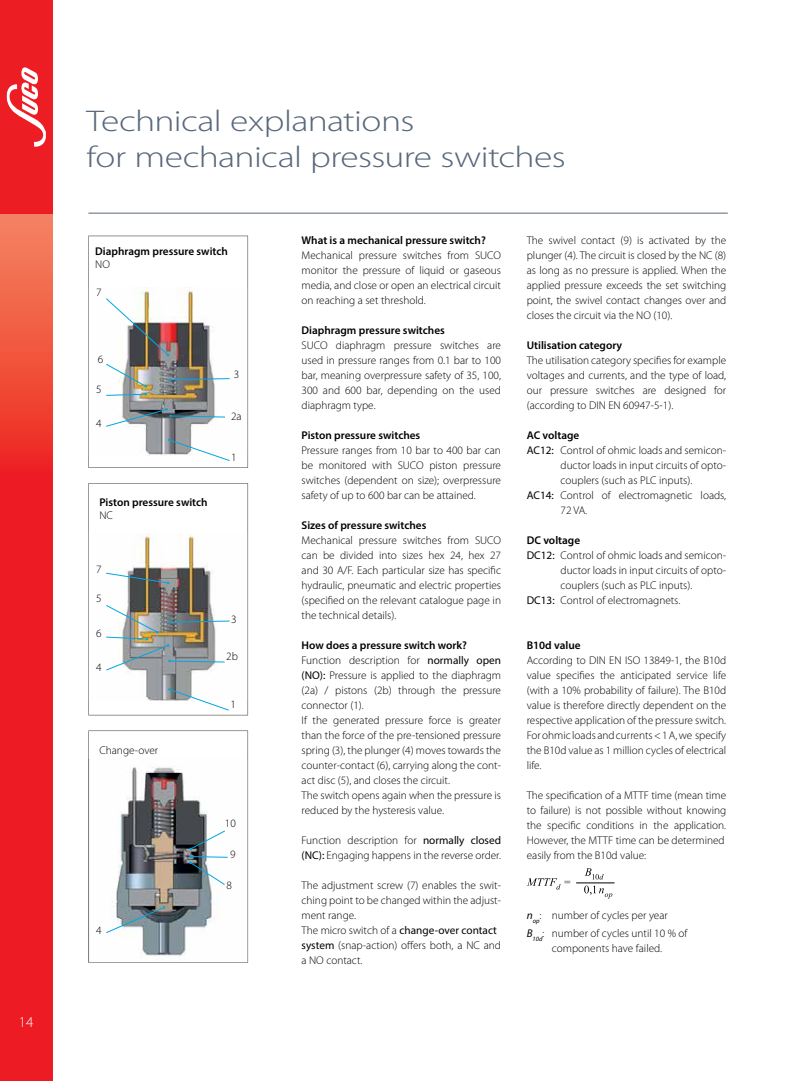
<style>
.page{position:relative;width:798px;height:1081px;background:#fff}
.page>*{position:absolute;margin:0;border:0;box-sizing:border-box;transform-origin:0 0}
.t1{font:300 30px/36px "Myriad Pro";letter-spacing:-.02em;color:#58687b;scale:1.25 1}
.t2{font:300 15px "Myriad Pro";color:#fff}
.t3{font:300 11.25px/15px "Myriad Pro";color:#000}
.t4{font:600 11.25px/13.5px "Myriad Pro";color:#000}
.s1{font-weight:300}
.s2{font-weight:600}
.s3{font-weight:400}
.s4{font-weight:400;font-style:italic}
</style>
<div class="page">
<div style="left:0;top:0;width:53px;height:213px;background:#ed1d24"></div>
<svg style="left:7px;top:67px;width:39px;height:80px"></svg>
<svg style="left:0;top:214px;width:53px;height:867px;background:#ee2d2c"></svg>
<hr style="left:0;top:213px;width:53px;height:1px;background:#ed1c24">
<svg style="left:89px;top:236px;width:159px;height:232px"></svg>
<img style="left:89px;top:288px;width:159px;height:167px">
<svg style="left:89px;top:483px;width:159px;height:232px"></svg>
<img style="left:89px;top:533px;width:159px;height:167px">
<svg style="left:89px;top:731px;width:159px;height:28px"></svg>
<img style="left:89px;top:759px;width:159px;height:203px">
<svg style="left:105px;top:298px;width:64px;height:58px"></svg>
<svg style="left:105px;top:572px;width:64px;height:12px"></svg>
<svg style="left:105px;top:906px;width:60px;height:27px"></svg>
<svg style="left:189px;top:830px;width:37px;height:20px"></svg>
<svg style="left:189px;top:856px;width:39px;height:29px"></svg>
<svg style="left:168px;top:439px;width:62px;height:22px"></svg>
<svg style="left:168px;top:378px;width:62px;height:3px"></svg>
<img style="left:105px;top:604px;width:125px;height:67px">
<svg style="left:105px;top:408px;width:120px;height:19px"></svg>
<svg style="left:105px;top:363px;width:42px;height:33px"></svg>
<hr style="left:88px;top:213px;width:639px;height:1px;background:#58687b">
<svg style="left:168px;top:688px;width:61px;height:23px"></svg>
<svg style="left:584px;top:868px;width:19px;height:11px"></svg>
<svg style="left:526px;top:878px;width:44px;height:11px"></svg>
<hr style="left:576px;top:882px;width:38px;height:1px;background:#000">
<svg style="left:584px;top:885px;width:28px;height:13px"></svg>
<p class="t2" style="left:19px;top:1012px;width:16px">14</p>
<p class="t1" style="left:86px;top:103px;width:385px">Technical explanations<br>for mechanical pressure switches</p>
<p class="t4" style="left:95px;top:244px;width:134px">Diaphragm pressure switch<br><span class="s1">NO</span></p>
<p class="t3" style="left:96px;top:284px;width:7px">7</p>
<p class="t3" style="left:98px;top:352px;width:7px">6</p>
<p class="t3" style="left:96px;top:382px;width:7px">5</p>
<p class="t3" style="left:96px;top:416px;width:7px">4</p>
<p class="t4" style="left:99px;top:495px;width:110px">Piston pressure switch<br><span class="s1">NC</span></p>
<p class="t3" style="left:96px;top:562px;width:7px">7</p>
<p class="t3" style="left:96px;top:591px;width:7px">5</p>
<p class="t3" style="left:96px;top:625px;width:7px">6</p>
<p class="t3" style="left:96px;top:659px;width:7px">4</p>
<p class="t3" style="left:99px;top:742px;width:60px">Change-over</p>
<p class="t3" style="left:234px;top:367px;width:7px">3</p>
<p class="t3" style="left:231px;top:408px;width:12px">2a</p>
<p class="t3" style="left:231px;top:449px;width:7px">1</p>
<p class="t3" style="left:231px;top:611px;width:7px">3</p>
<p class="t3" style="left:226px;top:648px;width:13px">2b</p>
<p class="t3" style="left:230px;top:696px;width:7px">1</p>
<p class="t3" style="left:96px;top:923px;width:7px">4</p>
<p class="t3" style="left:225px;top:816px;width:12px">10</p>
<p class="t3" style="left:230px;top:846px;width:7px">9</p>
<p class="t3" style="left:226px;top:877px;width:7px">8</p>
<p class="t3" style="left:301px;top:232px;width:201px"><span class="s2">What is a mechanical pressure switch?<br></span>Mechanical pressure switches from SUCO monitor the pressure of liquid or gaseous media, and close or open an electrical circuit on reaching a set threshold.</p>
<p class="t3" style="left:301px;top:322px;width:201px"><span class="s2">Diaphragm pressure switches<br></span>SUCO diaphragm pressure switches are used in pressure ranges from 0.1 bar to 100 bar, meaning overpressure safety of 35, 100, 300 and 600 bar, depending on the used diaphragm type.</p>
<p class="t3" style="left:301px;top:427px;width:201px"><span class="s2">Piston pressure switches<br></span>Pressure ranges from 10 bar to 400 bar can be monitored with SUCO piston pressure switches (dependent on size); overpressure safety of up to 600 bar can be attained.</p>
<p class="t3" style="left:301px;top:517px;width:201px"><span class="s2">Sizes of pressure switches<br></span>Mechanical pressure switches from SUCO can be divided into sizes hex 24, hex 27 and 30 A/F. Each particular size has specific hydraulic, pneumatic and electric properties (specified on the relevant catalogue page in the technical details).</p>
<p class="t3" style="left:301px;top:637px;width:201px"><span class="s2">How does a pressure switch work?<br></span>Function description for <span class="s3">normally open (NO):</span> Pressure is applied to the diaphragm (2a) / pistons (2b) through the pressure connector (1).<br>If the generated pressure force is greater than the force of the pre-tensioned pressure spring (3), the plunger (4) moves towards the counter-contact (6), carrying along the cont&shy;act disc (5), and closes the circuit.<br>The switch opens again when the pressure is reduced by the hysteresis value.</p>
<p class="t3" style="left:301px;top:832px;width:201px">Function description for <span class="s3">normally closed (NC):</span> Engaging happens in the reverse order.</p>
<p class="t3" style="left:301px;top:877px;width:201px">The adjustment screw (7) enables the swit&shy;ching point to be changed within the adjust&shy;ment range.<br>The micro switch of a <span class="s3">change-over contact system</span> (snap-action) offers both, a NC and a NO contact.</p>
<p class="t3" style="left:526px;top:232px;width:201px;text-align:justify">The swivel contact (9) is activated by the plunger (4). The circuit is closed by the NC (8) as long as no pressure is applied. When the applied pressure exceeds the set switching point, the swivel contact changes over and closes the circuit via the NO (10).</p>
<p class="t3" style="left:526px;top:337px;width:201px"><span class="s2">Utilisation category<br></span>The utilisation category specifies for example voltages and currents, and the type of load, our pressure switches are designed for (according to DIN EN 60947-5-1).</p>
<p class="t4" style="left:526px;top:428px;width:54px">AC voltage</p>
<p class="t3" style="left:526px;top:442px;width:201px"><span class="s3">AC12:</span> Control of ohmic loads and semicon-</p>
<p class="t3" style="left:560px;top:457px;width:167px">ductor loads in input circuits of opto-</p>
<p class="t3" style="left:560px;top:472px;width:133px">couplers (such as PLC inputs).</p>
<p class="t3" style="left:526px;top:487px;width:201px"><span class="s3">AC14:</span> Control of electromagnetic loads,</p>
<p class="t3" style="left:560px;top:502px;width:28px">72 VA.</p>
<p class="t4" style="left:526px;top:533px;width:55px">DC voltage</p>
<p class="t3" style="left:526px;top:547px;width:201px"><span class="s3">DC12:</span> Control of ohmic loads and semicon-</p>
<p class="t3" style="left:560px;top:562px;width:167px">ductor loads in input circuits of opto-</p>
<p class="t3" style="left:560px;top:577px;width:133px">couplers (such as PLC inputs).</p>
<p class="t3" style="left:526px;top:592px;width:155px"><span class="s3">DC13:</span> Control of electromagnets.</p>
<p class="t3" style="left:526px;top:637px;width:201px"><span class="s2">B10d value<br></span>According to DIN EN ISO 13849-1, the B10d value specifies the anticipated service life (with a 10% probability of failure). The B10d value is therefore directly dependent on the respective application of the pressure switch.<br>For ohmic loads and currents &lt; 1 A, we specify the B10d value as 1 million cycles of electrical life.</p>
<p class="t3" style="left:526px;top:787px;width:201px">The specification of a MTTF time (mean time to failure) is not possible without knowing the specific conditions in the application.<br>However, the MTTF time can be determined easily from the B10d value:</p>
<p class="t3" style="left:526px;top:906px;width:162px;line-height:18.5px"><span class="s4">n</span><sub>op</sub>: number of cycles per year<br><span class="s4">B</span><sub>10d</sub>: number of cycles until 10 % of</p>
<p class="t3" style="left:551px;top:941px;width:112px">components have failed.</p>
</div>
